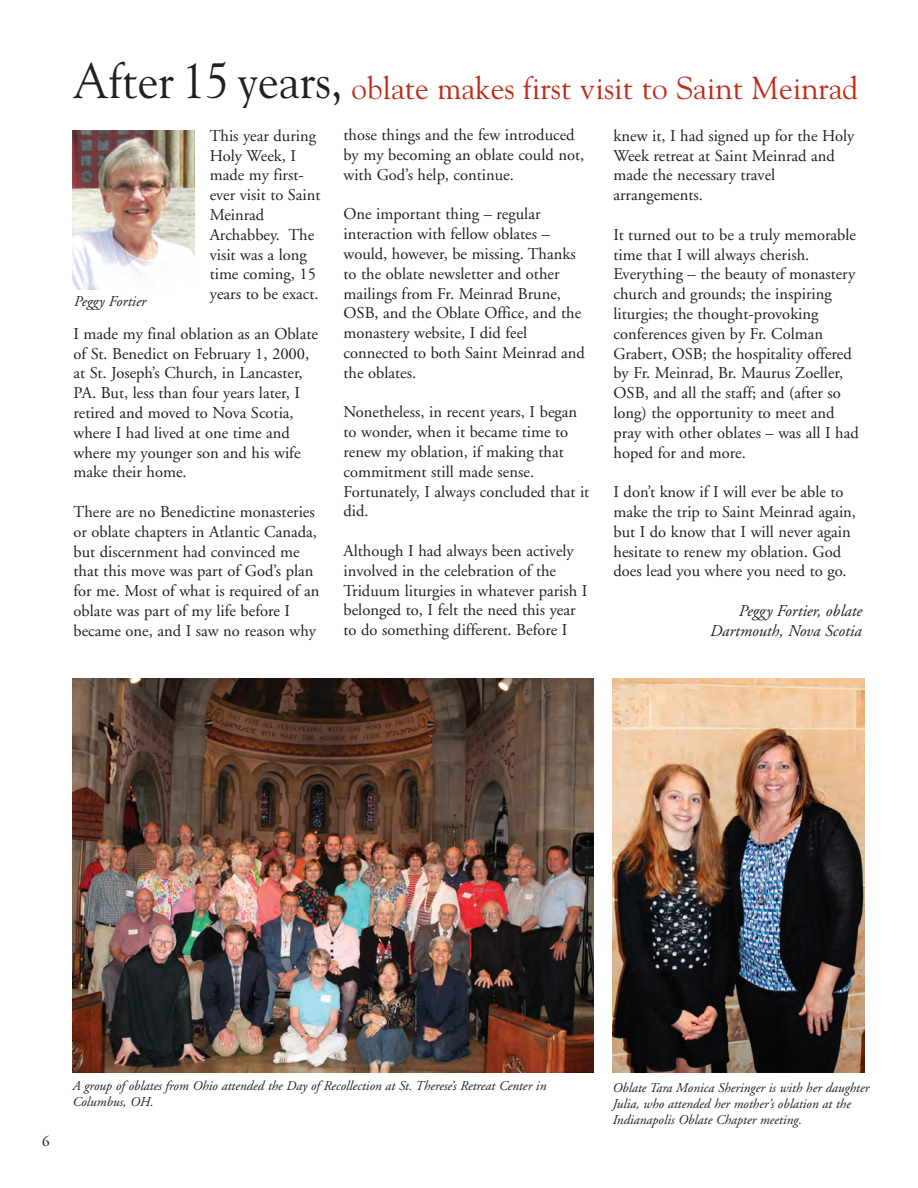
<style>
.page{position:relative;width:918px;height:1188px;background:#fff}
.page>*{position:absolute;margin:0;border:0;box-sizing:border-box;transform-origin:0 0}
.t1{font:31.65px "Goudy";color:#c02d19}
.t2{font:16.5px/19.8px "Adobe Garamond";color:#231f20}
.t3{font:italic 16.5px/19.8px "Adobe Garamond";color:#231f20;text-align:right}
.t4{font:italic 15px "Adobe Garamond";color:#231f20}
.t5{font:15px "Adobe Garamond";color:#231f20}
.t6{font:italic 13.5px/16.2px "Adobe Garamond";color:#231f20}
.s1{font-size:49.5px;color:#231f20}
</style>
<div class="page">
<img style="left:72px;top:678px;width:522px;height:395px">
<img style="left:612px;top:678px;width:252px;height:394px">
<img style="left:72px;top:130px;width:123px;height:160px">
<h1 class="t1" style="left:73px;top:76px;width:787px"><span class="s1">After 15 years,</span> oblate makes first visit to Saint Meinrad</h1>
<p class="t2" style="left:210px;top:127px;width:112px">This year during<br>Holy Week, I made my first&shy;ever visit to Saint<br>Meinrad<br>Archabbey. The visit was a long time coming, 15 years to be exact.</p>
<p class="t2" style="left:73px;top:325px;width:246px">I made my final oblation as an Oblate of St. Benedict on February 1, 2000, at St. Joseph’s Church, in Lancaster,<br>PA. But, less than four years later, I retired and moved to Nova Scotia, where I had lived at one time and where my younger son and his wife make their home.</p>
<p class="t2" style="left:73px;top:503px;width:247px">There are no Benedictine monasteries or oblate chapters in Atlantic Canada, but discernment had convinced me that this move was part of God’s plan for me. Most of what is required of an oblate was part of my life before I became one, and I saw no reason why</p>
<p class="t4" style="left:74px;top:295px;width:74px">Peggy Fortier</p>
<p class="t2" style="left:343px;top:127px;width:242px">those things and the few introduced by my becoming an oblate could not, with God’s help, continue.</p>
<p class="t2" style="left:343px;top:206px;width:243px">One important thing – regular interaction with fellow oblates – would, however, be missing. Thanks to the oblate newsletter and other mailings from Fr. Meinrad Brune,<br>OSB, and the Oblate Office, and the monastery website, I did feel connected to both Saint Meinrad and the oblates.</p>
<p class="t2" style="left:343px;top:404px;width:247px">Nonetheless, in recent years, I began to wonder, when it became time to renew my oblation, if making that commitment still made sense.<br>Fortunately, I always concluded that it did.</p>
<p class="t2" style="left:343px;top:542px;width:245px">Although I had always been actively involved in the celebration of the Triduum liturgies in whatever parish I belonged to, I felt the need this year to do something different. Before I</p>
<p class="t2" style="left:614px;top:127px;width:243px">knew it, I had signed up for the Holy<br>Week retreat at Saint Meinrad and made the necessary travel arrangements.</p>
<p class="t2" style="left:614px;top:226px;width:247px">It turned out to be a truly memorable time that I will always cherish.<br>Everything – the beauty of monastery church and grounds; the inspiring liturgies; the thought-provoking conferences given by Fr. Colman Grabert, OSB; the hospitality offered by Fr. Meinrad, Br. Maurus Zoeller, OSB, and all the staff; and (after so long) the opportunity to meet and pray with other oblates – was all I had hoped for and more.</p>
<p class="t2" style="left:614px;top:484px;width:244px">I don’t know if I will ever be able to make the trip to Saint Meinrad again, but I do know that I will never again hesitate to renew my oblation. God does lead you where you need to go.</p>
<p class="t3" style="left:709px;top:602px;width:153px">Peggy Fortier, oblate<br>Dartmouth, Nova Scotia</p>
<p class="t5" style="left:42px;top:1136px;width:9px">6</p>
<p class="t6" style="left:72px;top:1079px;width:475px">A group of oblates from Ohio attended the Day of Recollection at St. Therese’s Retreat Center in<br>Columbus, OH.</p>
<p class="t6" style="left:612px;top:1081px;width:258px">Oblate Tara Monica Sheringer is with her daughter<br>Julia, who attended her mother’s oblation at the<br>Indianapolis Oblate Chapter meeting.</p>
</div>
